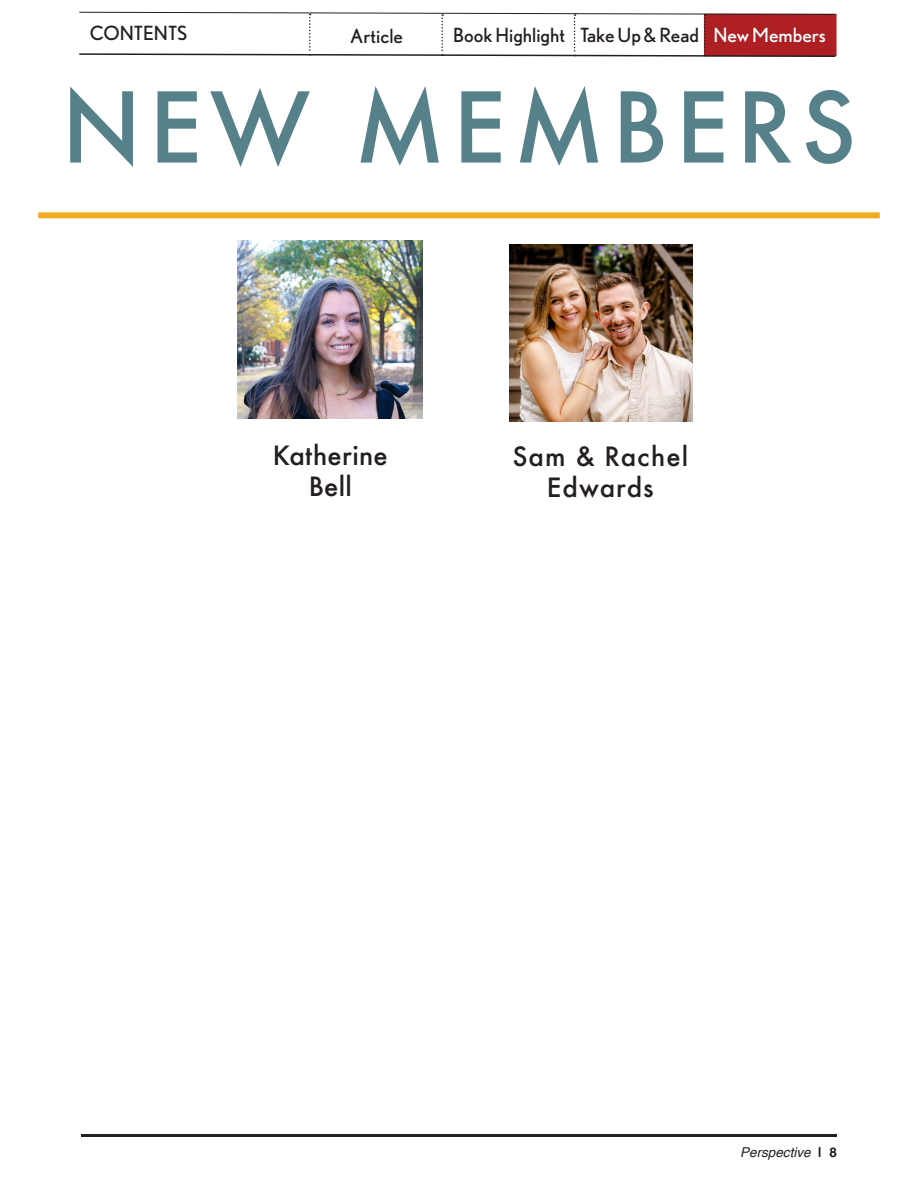
<style>
.page{position:relative;width:918px;height:1188px;background:#fff}
.page>*{position:absolute;margin:0;border:0;box-sizing:border-box;transform-origin:0 0}
.t1{font:500 94.5px "Futura";letter-spacing:.08em;color:#57818a}
.t2{font:500 25.8px/31px "Futura";letter-spacing:.03em;color:#231f20;text-align:center}
.t3{font:500 25.8px "Futura";letter-spacing:.01em;color:#231f20}
.t4{font:19.5px "Nobel";color:#231f20}
.t5{font:19.5px "Nobel";color:#fff}
.t6{font:italic 13.5px "Helvetica";color:#231f20}
.s1{font-weight:700;font-style:normal}
</style>
<div class="page">
<hr style="left:81px;top:1134px;width:756px;height:3px;background:#231f20">
<div style="left:38px;top:212px;width:842px;height:6px;background:#f1ab21"></div>
<svg style="left:79px;top:12px;width:758px;height:45px"></svg>
<img style="left:510px;top:244px;width:182px;height:178px">
<img style="left:238px;top:241px;width:184px;height:177px">
<p class="t4" style="left:90px;top:22px;width:99px">CONTENTS</p>
<p class="t4" style="left:350px;top:24px;width:54px">Article</p>
<p class="t4" style="left:453px;top:24px;width:113px">Book Highlight</p>
<p class="t4" style="left:580px;top:24px;width:120px">Take Up &amp; Read</p>
<p class="t5" style="left:714px;top:24px;width:114px">New Members</p>
<p class="t1" style="left:62px;top:63px;width:796px">NEW MEMBERS</p>
<p class="t3" style="left:273px;top:438px;width:116px">Katherine</p>
<p class="t2" style="left:309px;top:471px;width:45px">Bell</p>
<p class="t2" style="left:513px;top:440px;width:177px">Sam &amp; Rachel<br>Edwards</p>
<p class="t6" style="left:740px;top:1142px;width:98px">Perspective <span class="s1">| 8</span></p>
</div>
